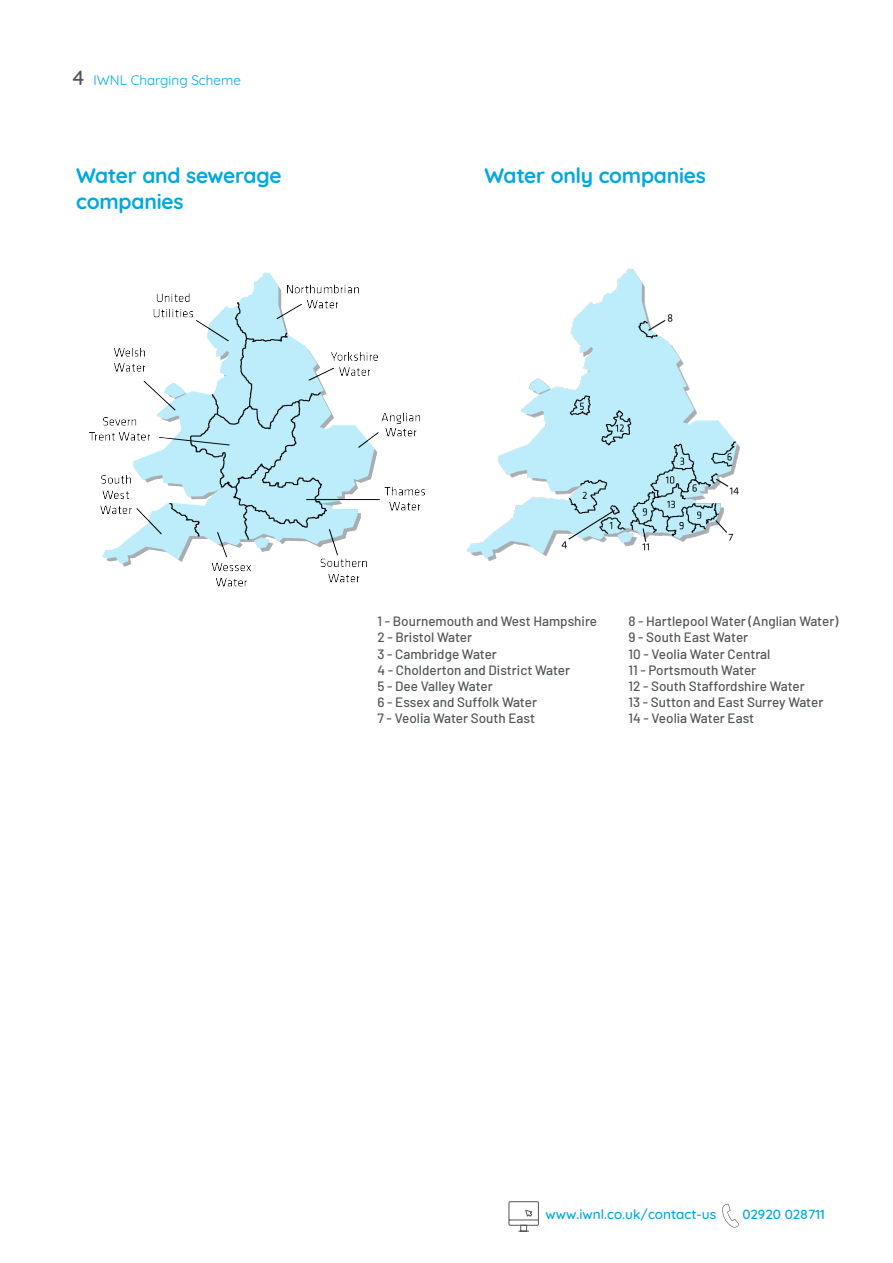
<style>
.page{position:relative;width:893px;height:1263px;background:#fff}
.page>*{position:absolute;margin:0;border:0;box-sizing:border-box;transform-origin:0 0}
.t1{font:700 21px "Quicksand";letter-spacing:-.01em;color:#00a8e2}
.t2{font:500 13.5px "Barlow";color:#535759}
.t3{font:500 13.5px "Quicksand";color:#00a8e2}
.t4{font:13.5px "Quicksand";color:#00a8e2}
.s1{font-weight:500;font-size:21px;color:#535759}
</style>
<div class="page">
<svg style="left:722px;top:1204px;width:17px;height:23px"></svg>
<svg style="left:508px;top:1201px;width:31px;height:31px"></svg>
<img style="left:89px;top:272px;width:336px;height:315px">
<img style="left:467px;top:268px;width:273px;height:293px">
<p class="t4" style="left:71px;top:70px;width:171px"><span class="s1">4</span> IWNL Charging Scheme</p>
<p class="t1" style="left:76px;top:159px;width:207px">Water and sewerage</p>
<p class="t1" style="left:76px;top:184px;width:109px">companies</p>
<p class="t1" style="left:485px;top:159px;width:223px">Water only companies</p>
<p class="t2" style="left:377px;top:613px;width:221px">1 - Bournemouth and West Hampshire</p>
<p class="t2" style="left:377px;top:629px;width:96px">2 - Bristol Water</p>
<p class="t2" style="left:377px;top:645px;width:121px">3 - Cambridge Water</p>
<p class="t2" style="left:377px;top:662px;width:194px">4 - Cholderton and District Water</p>
<p class="t2" style="left:377px;top:678px;width:117px">5 - Dee Valley Water</p>
<p class="t2" style="left:377px;top:694px;width:161px">6 - Essex and Suffolk Water</p>
<p class="t2" style="left:377px;top:710px;width:159px">7 - Veolia Water South East</p>
<p class="t2" style="left:628px;top:613px;width:211px">8 - Hartlepool Water (Anglian Water)</p>
<p class="t2" style="left:628px;top:629px;width:121px">9 - South East Water</p>
<p class="t2" style="left:628px;top:645px;width:144px">10 - Veolia Water Central</p>
<p class="t2" style="left:628px;top:662px;width:129px">11 - Portsmouth Water</p>
<p class="t2" style="left:628px;top:678px;width:178px">12 - South Staffordshire Water</p>
<p class="t2" style="left:628px;top:694px;width:196px">13 - Sutton and East Surrey Water</p>
<p class="t2" style="left:628px;top:710px;width:127px">14 - Veolia Water East</p>
<p class="t3" style="left:546px;top:1204px;width:172px">www.iwnl.co.uk/contact-us</p>
<p class="t3" style="left:742px;top:1204px;width:84px">02920 028711</p>
</div>
